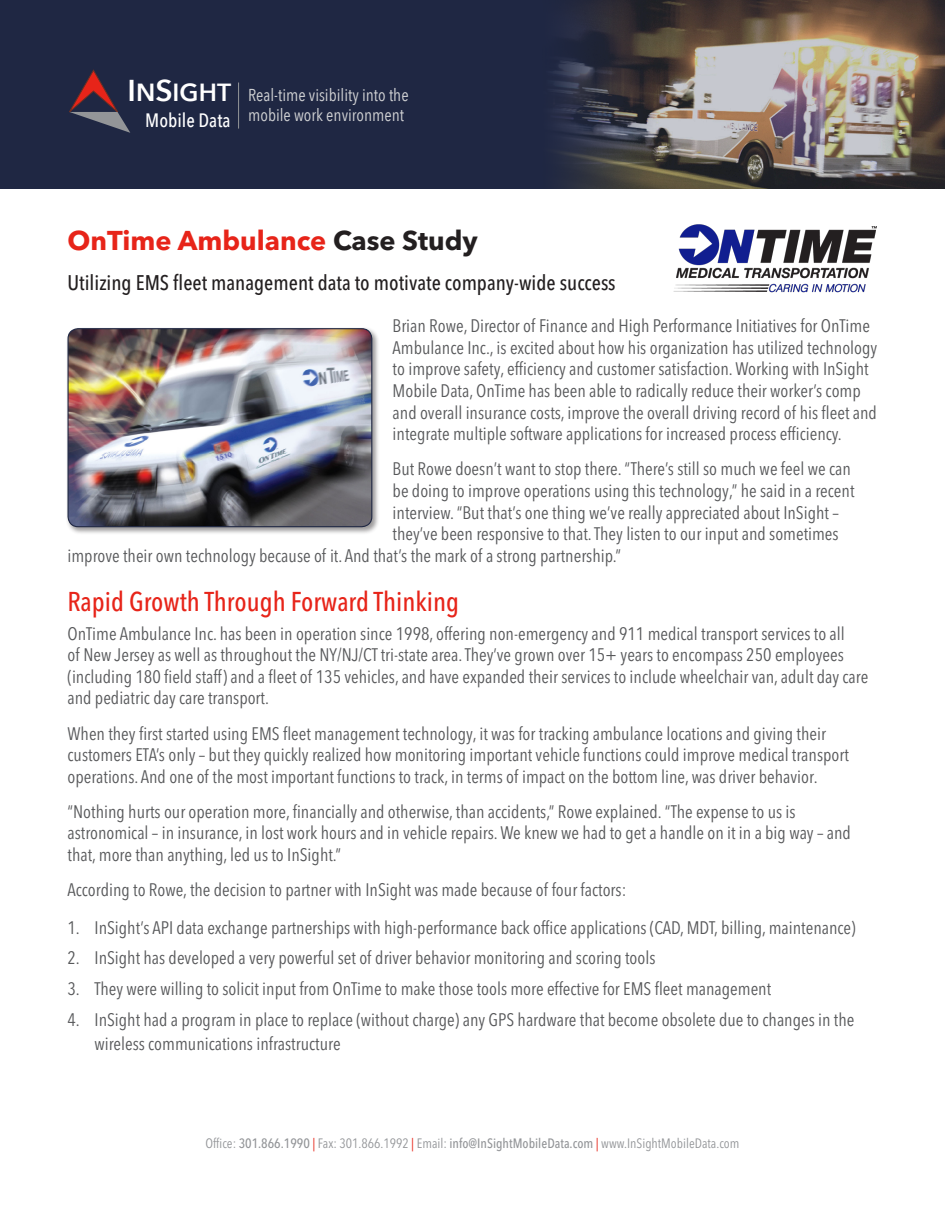
<style>
.page{position:relative;width:945px;height:1215px;background:#fff}
.page>*{position:absolute;margin:0;border:0;box-sizing:border-box;transform-origin:0 0}
.Section_Headers{font:500 condensed 27px "Avenir Next LT Pro";color:#e72419}
.Headers{font:700 27px "Avenir Next LT Pro";color:#e72419}
.t1{font:600 24.75px "Avenir Next";color:#fff}
.Section_Subheader{font:500 condensed 21px "Avenir Next LT Pro";color:#231f20}
.t2{font:500 19.35px "Avenir Next Condensed";color:#fff}
.t3{font:condensed 18px/21.6px "Avenir Next LT Pro";color:#57585a}
.t4{font:17.25px/19.4px "Avenir Next Condensed";color:#d1d2d4}
.t5{font:condensed 13.5px "Avenir Next LT Pro";color:#939598}
.s1{font-size:30.15px}
.s2{color:#231f20}
.s3{font-weight:500}
.s4{color:#e72419}
</style>
<div class="page">
<div style="left:0;top:0;width:945px;height:189px;background:#1f2743"></div>
<img style="left:553px;top:0;width:392px;height:189px">
<hr style="left:238px;top:83px;width:1px;height:46px;background:#939598">
<svg style="left:69px;top:70px;width:61px;height:63px"></svg>
<img style="left:673px;top:224px;width:204px;height:69px">
<div style="left:66px;top:327px;width:314px;height:207px;background:#231f20;opacity:.45"></div>
<img style="left:68px;top:329px;width:304px;height:198px">
<div style="left:68px;top:328px;width:304px;height:199px;border:1px solid #1f2743;border-radius:10px"></div>
<h2 class="t1" style="left:128px;top:72px;width:105px"><span class="s1">I</span>N<span class="s1">S</span>IGHT</h2>
<p class="t2" style="left:145px;top:109px;width:87px">Mobile Data</p>
<p class="t4" style="left:248px;top:85px;width:162px">Real-time visibility into the mobile work environment</p>
<p class="Headers" style="left:68px;top:224px;width:412px">OnTime Ambulance <span class="s2">Case Study</span></p>
<p class="Section_Subheader" style="left:68px;top:270px;width:550px">Utilizing EMS fleet management data to motivate company-wide success</p>
<p class="t3" style="left:393px;top:315px;width:486px">Brian Rowe, Director of Finance and High Performance Initiatives for OnTime Ambulance Inc., is excited about how his organization has utilized technology to improve safety, efficiency and customer satisfaction. Working with InSight Mobile Data, OnTime has been able to radically reduce their worker’s comp and overall insurance costs, improve the overall driving record of his fleet and integrate multiple software applications for increased process efficiency.</p>
<p class="t3" style="left:393px;top:458px;width:460px">But Rowe doesn’t want to stop there. “There’s still so much we feel we can</p>
<p class="t3" style="left:393px;top:480px;width:463px">be doing to improve operations using this technology,” he said in a recent</p>
<p class="t3" style="left:393px;top:501px;width:448px">interview. “But that’s one thing we’ve really appreciated about InSight –</p>
<p class="t3" style="left:393px;top:523px;width:448px">they’ve been responsive to that. They listen to our input and sometimes</p>
<p class="t3" style="left:68px;top:545px;width:555px">improve their own technology because of it. And that’s the mark of a strong partnership.”</p>
<p class="Section_Headers" style="left:68px;top:585px;width:393px">Rapid Growth Through Forward Thinking</p>
<p class="t3" style="left:68px;top:622px;width:802px">OnTime Ambulance Inc. has been in operation since 1998, offering non-emergency and 911 medical transport services to all<br>of New Jersey as well as throughout the NY/NJ/CT tri-state area. They’ve grown over 15+ years to encompass 250 employees (including 180 field staff) and a fleet of 135 vehicles, and have expanded their services to include wheelchair van, adult day care and pediatric day care transport.</p>
<p class="t3" style="left:68px;top:722px;width:783px">When they first started using EMS fleet management technology, it was for tracking ambulance locations and giving their customers ETA’s only – but they quickly realized how monitoring important vehicle functions could improve medical transport operations. And one of the most important functions to track, in terms of impact on the bottom line, was driver behavior.</p>
<p class="t3" style="left:68px;top:801px;width:785px">“Nothing hurts our operation more, financially and otherwise, than accidents,” Rowe explained. “The expense to us is astronomical – in insurance, in lost work hours and in vehicle repairs. We knew we had to get a handle on it in a big way – and that, more than anything, led us to InSight.”</p>
<p class="t3" style="left:68px;top:879px;width:560px">According to Rowe, the decision to partner with InSight was made because of four factors:</p>
<p class="t3" style="left:68px;top:916px;width:790px">1. InSight’s API data exchange partnerships with high-performance back office applications (CAD, MDT, billing, maintenance)</p>
<p class="t3" style="left:68px;top:947px;width:590px">2. InSight has developed a very powerful set of driver behavior monitoring and scoring tools</p>
<p class="t3" style="left:68px;top:978px;width:705px">3. They were willing to solicit input from OnTime to make those tools more effective for EMS fleet management</p>
<p class="t3" style="left:94px;top:1007px;width:761px;line-height:24px;text-indent:-27px">4. InSight had a program in place to replace (without charge) any GPS hardware that become obsolete due to changes in the wireless communications infrastructure</p>
<p class="t5" style="left:206px;top:1135px;width:535px">Office: <span class="s3">301.866.1990</span> <span class="s4">|</span> Fax: 301.866.1992 <span class="s4">|</span> Email: <span class="s3">info@InSightMobileData.com</span> <span class="s4">|</span> www.InSightMobileData.com</p>
</div>
